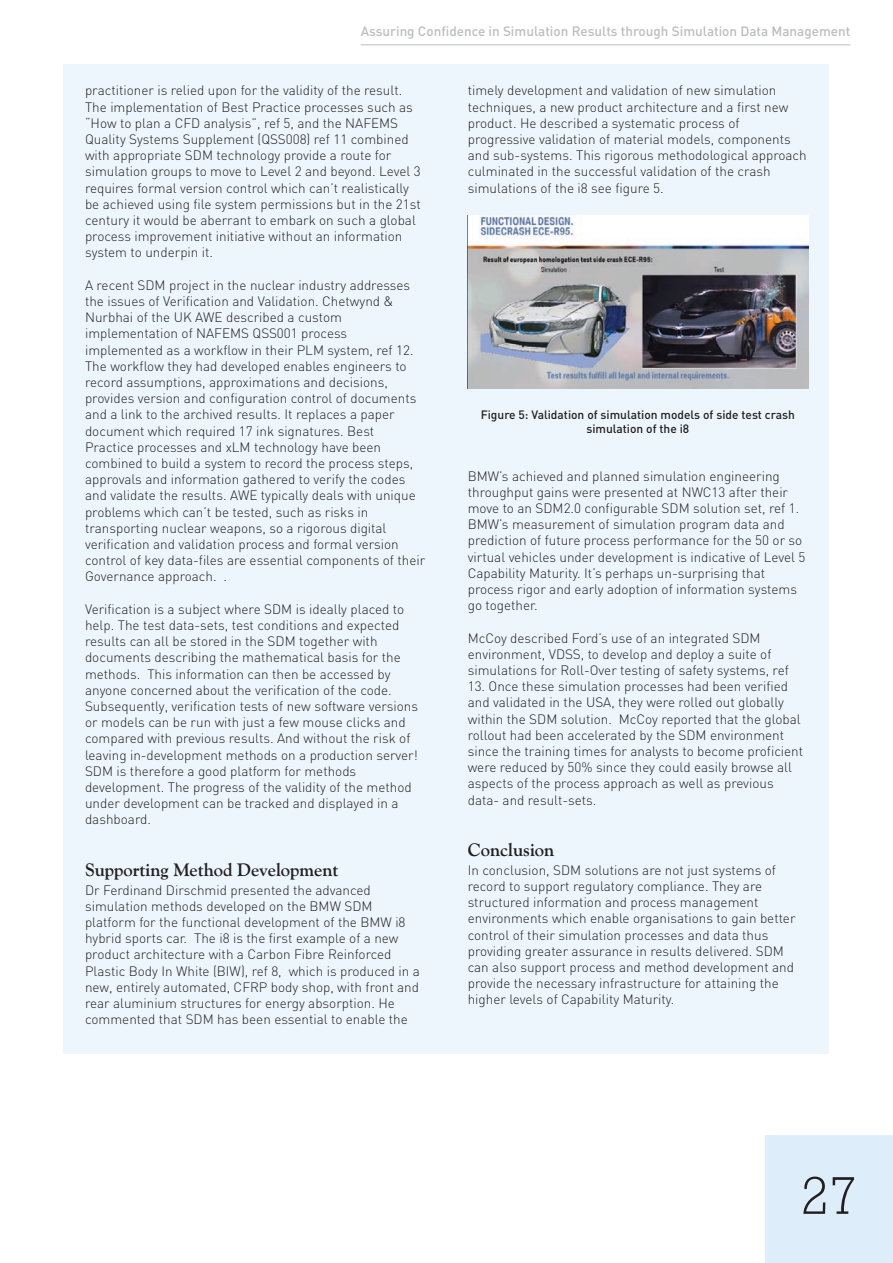
<style>
.page{position:relative;width:893px;height:1263px;background:#fff}
.page>*{position:absolute;margin:0;border:0;box-sizing:border-box;transform-origin:0 0}
.t1{font:300 54px "Rockwell";color:#231f20}
.t2{font:700 18px "Goudy Old Style BT";color:#231f20}
.t3{font:300 13.5px/16.2px "DIN";color:#231f20}
.t4{font:500 13.5px "DIN";color:#bcbdc0}
.t5{font:500 12px/14.4px "DIN";color:#231f20;text-align:center}
</style>
<div class="page">
<div style="left:765px;top:1135px;width:128px;height:128px;background:#ddedf9"></div>
<hr style="left:361px;top:45px;width:489px;height:1px;background:#bcbdc0">
<div style="left:64px;top:64px;width:765px;height:989px;background:#edf6fc"></div>
<img style="left:468px;top:216px;width:341px;height:172px">
<p class="t4" style="left:361px;top:24px;width:491px">Assuring Confidence in Simulation Results through Simulation Data Management</p>
<p class="t3" style="left:85px;top:83px;width:337px">practitioner is relied upon for the validity of the result.<br>The implementation of Best Practice processes such as “How to plan a CFD analysis”, ref 5, and the NAFEMS Quality Systems Supplement (QSS008) ref 11 combined with appropriate SDM technology provide a route for simulation groups to move to Level 2 and beyond. Level 3 requires formal version control which can’t realistically be achieved using file system permissions but in the 21st century it would be aberrant to embark on such a global process improvement initiative without an information system to underpin it.</p>
<p class="t3" style="left:85px;top:277px;width:342px">A recent SDM project in the nuclear industry addresses the issues of Verification and Validation. Chetwynd &amp; Nurbhai of the UK AWE described a custom implementation of NAFEMS QSS001 process implemented as a workflow in their PLM system, ref 12.<br>The workflow they had developed enables engineers to record assumptions, approximations and decisions, provides version and configuration control of documents and a link to the archived results. It replaces a paper document which required 17 ink signatures. Best Practice processes and xLM technology have been combined to build a system to record the process steps, approvals and information gathered to verify the codes and validate the results. AWE typically deals with unique problems which can’t be tested, such as risks in transporting nuclear weapons, so a rigorous digital verification and validation process and formal version control of key data-files are essential components of their Governance approach. .</p>
<p class="t3" style="left:85px;top:601px;width:335px">Verification is a subject where SDM is ideally placed to help. The test data-sets, test conditions and expected results can all be stored in the SDM together with documents describing the mathematical basis for the methods. This information can then be accessed by anyone concerned about the verification of the code.<br>Subsequently, verification tests of new software versions or models can be run with just a few mouse clicks and compared with previous results. And without the risk of leaving in-development methods on a production server!<br>SDM is therefore a good platform for methods development. The progress of the validity of the method under development can be tracked and displayed in a dashboard.</p>
<h2 class="t2" style="left:85px;top:863px;width:255px">Supporting Method Development</h2>
<p class="t3" style="left:85px;top:882px;width:336px">Dr Ferdinand Dirschmid presented the advanced simulation methods developed on the BMW SDM platform for the functional development of the BMW i8 hybrid sports car. The i8 is the first example of a new product architecture with a Carbon Fibre Reinforced Plastic Body In White (BIW), ref 8, which is produced in a new, entirely automated, CFRP body shop, with front and rear aluminium structures for energy absorption. He commented that SDM has been essential to enable the</p>
<p class="t3" style="left:468px;top:83px;width:341px">timely development and validation of new simulation techniques, a new product architecture and a first new product. He described a systematic process of progressive validation of material models, components and sub-systems. This rigorous methodological approach culminated in the successful validation of the crash simulations of the i8 see figure 5.</p>
<p class="t5" style="left:481px;top:407px;width:316px">Figure 5: Validation of simulation models of side test crash simulation of the i8</p>
<p class="t3" style="left:468px;top:468px;width:339px">BMW’s achieved and planned simulation engineering throughput gains were presented at NWC13 after their move to an SDM2.0 configurable SDM solution set, ref 1.<br>BMW’s measurement of simulation program data and prediction of future process performance for the 50 or so virtual vehicles under development is indicative of Level 5<br>Capability Maturity. It’s perhaps un-surprising that process rigor and early adoption of information systems go together.</p>
<p class="t3" style="left:468px;top:630px;width:323px">McCoy described Ford’s use of an integrated SDM environment, VDSS, to develop and deploy a suite of simulations for Roll-Over testing of safety systems, ref</p>
<p class="t3" style="left:468px;top:678px;width:337px">13. Once these simulation processes had been verified and validated in the USA, they were rolled out globally within the SDM solution. McCoy reported that the global rollout had been accelerated by the SDM environment since the training times for analysts to become proficient were reduced by 50% since they could easily browse all aspects of the process approach as well as previous data- and result-sets.</p>
<h2 class="t2" style="left:468px;top:843px;width:88px">Conclusion</h2>
<p class="t3" style="left:468px;top:862px;width:329px">In conclusion, SDM solutions are not just systems of record to support regulatory compliance. They are structured information and process management environments which enable organisations to gain better control of their simulation processes and data thus providing greater assurance in results delivered. SDM can also support process and method development and provide the necessary infrastructure for attaining the higher levels of Capability Maturity.</p>
<h1 class="t1" style="left:800px;top:1177px;width:59px">27</h1>
</div>
